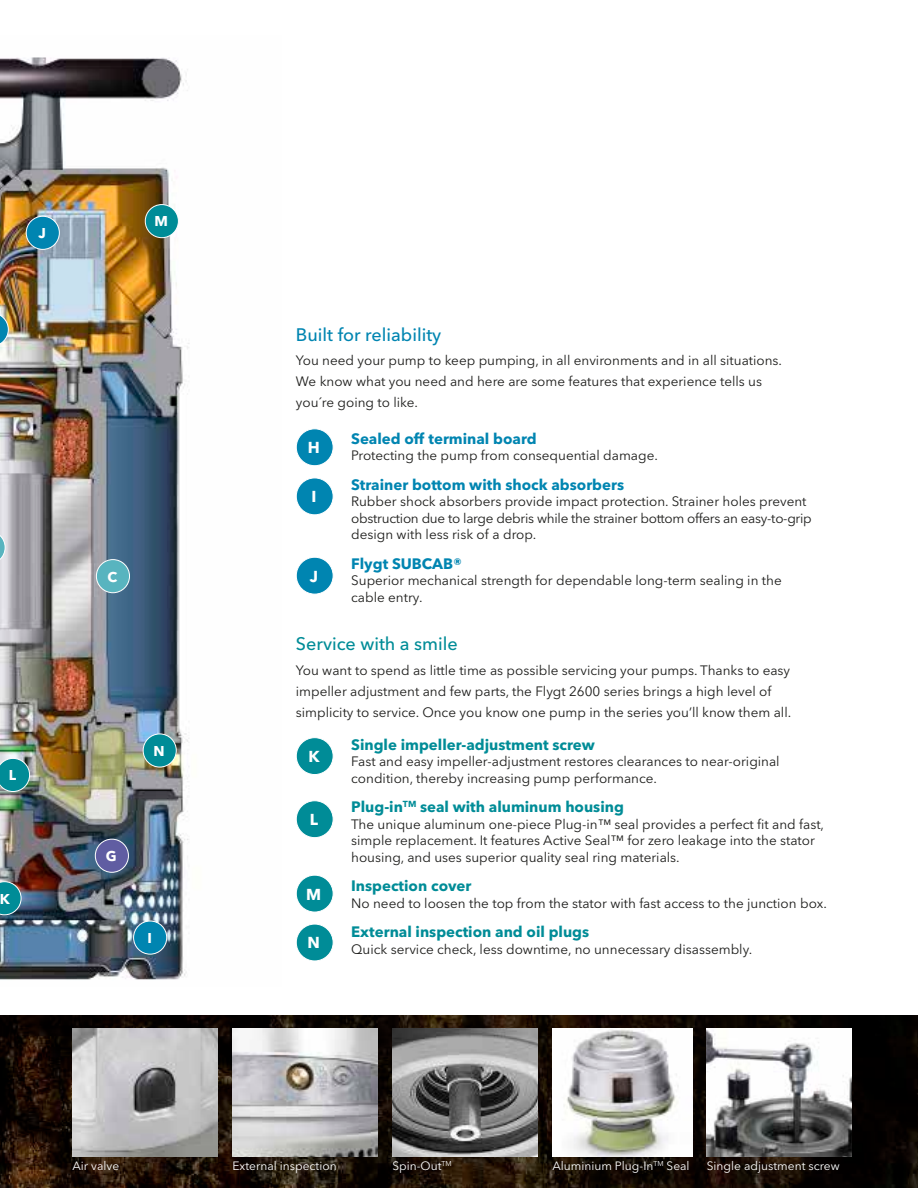
<style>
.page{position:relative;width:918px;height:1188px;background:#fff}
.page>*{position:absolute;margin:0;border:0;box-sizing:border-box;transform-origin:0 0}
.t1{font:500 18px "Avenir Next LT Pro";color:#0085b1}
.t2{font:500 18px "Avenir Next LT Pro";color:#008c97}
.t3{font:700 15.75px "Avenir Next LT Pro";color:#fff}
.t4{font:700 15px "Avenir Next LT Pro";color:#008c97}
.t5{font:700 15px "Avenir Next LT Pro";color:#0085b1}
.t6{font:700 14.1px "Avenir Next LT Pro";color:#fff}
.t7{font:13.5px/16.5px "Avenir Next LT Pro";color:#1d1d1b}
.t8{font:12px "Avenir Next LT Pro";color:#fff}
</style>
<div class="page">
<div style="left:296px;top:738px;width:37px;height:37px;background:#008c97;border-radius:50%"></div>
<div style="left:296px;top:737px;width:37px;height:38px;border:1px solid #fff;border-radius:50%"></div>
<div style="left:296px;top:801px;width:37px;height:37px;background:#008c97;border-radius:50%"></div>
<div style="left:296px;top:800px;width:37px;height:38px;border:1px solid #fff;border-radius:50%"></div>
<div style="left:296px;top:875px;width:37px;height:37px;background:#008c97;border-radius:50%"></div>
<div style="left:296px;top:875px;width:37px;height:37px;border:1px solid #fff;border-radius:50%"></div>
<div style="left:296px;top:429px;width:37px;height:37px;background:#0085b1;border-radius:50%"></div>
<div style="left:296px;top:429px;width:37px;height:37px;border:1px solid #fff;border-radius:50%"></div>
<div style="left:296px;top:478px;width:37px;height:37px;background:#0085b1;border-radius:50%"></div>
<div style="left:296px;top:478px;width:37px;height:37px;border:1px solid #fff;border-radius:50%"></div>
<div style="left:296px;top:557px;width:37px;height:37px;background:#0085b1;border-radius:50%"></div>
<div style="left:296px;top:557px;width:37px;height:37px;border:1px solid #fff;border-radius:50%"></div>
<div style="left:296px;top:924px;width:37px;height:37px;background:#008c97;border-radius:50%"></div>
<div style="left:296px;top:924px;width:37px;height:37px;border:1px solid #fff;border-radius:50%"></div>
<img style="left:0;top:1015px;width:918px;height:173px">
<img style="left:552px;top:1029px;width:140px;height:128px">
<img style="left:707px;top:1029px;width:144px;height:128px">
<img style="left:232px;top:1029px;width:145px;height:128px">
<img style="left:72px;top:1029px;width:145px;height:128px">
<img style="left:0;top:57px;width:190px;height:923px">
<svg style="left:0;top:313px;width:9px;height:33px"></svg>
<svg style="left:0;top:881px;width:21px;height:34px"></svg>
<svg style="left:0;top:531px;width:5px;height:33px"></svg>
<div style="left:96px;top:560px;width:34px;height:33px;background:#58b4bf;border-radius:50%"></div>
<div style="left:96px;top:559px;width:34px;height:34px;border:1px solid #fff;border-radius:50%"></div>
<div style="left:95px;top:839px;width:33px;height:33px;background:#605da2;border-radius:50%"></div>
<div style="left:95px;top:839px;width:34px;height:34px;border:1px solid #fff;border-radius:50%"></div>
<div style="left:134px;top:921px;width:33px;height:33px;background:#0085b1;border-radius:50%"></div>
<div style="left:133px;top:921px;width:34px;height:33px;border:1px solid #fff;border-radius:50%"></div>
<div style="left:26px;top:216px;width:33px;height:33px;background:#0085b1;border-radius:50%"></div>
<div style="left:26px;top:216px;width:34px;height:34px;border:1px solid #fff;border-radius:50%"></div>
<div style="left:143px;top:734px;width:33px;height:33px;background:#008c97;border-radius:50%"></div>
<div style="left:143px;top:734px;width:34px;height:33px;border:1px solid #fff;border-radius:50%"></div>
<svg style="left:0;top:758px;width:30px;height:34px"></svg>
<div style="left:145px;top:205px;width:33px;height:33px;background:#008c97;border-radius:50%"></div>
<div style="left:145px;top:204px;width:34px;height:34px;border:1px solid #fff;border-radius:50%"></div>
<img style="left:392px;top:1029px;width:145px;height:128px">
<p class="t6" style="left:39px;top:225px;width:9px">J</p>
<p class="t6" style="left:155px;top:213px;width:15px">M</p>
<p class="t6" style="left:9px;top:767px;width:9px">L</p>
<p class="t6" style="left:-1px;top:890px;width:12px">K</p>
<p class="t6" style="left:108px;top:568px;width:11px">C</p>
<p class="t6" style="left:154px;top:742px;width:13px">N</p>
<p class="t6" style="left:106px;top:848px;width:12px">G</p>
<p class="t6" style="left:147px;top:929px;width:6px">I</p>
<h1 class="t1" style="left:296px;top:324px;width:147px">Built for reliability</h1>
<p class="t7" style="left:296px;top:350px;width:488px;line-height:21px">You need your pump to keep pumping, in all environments and in all situations.<br>We know what you need and here are some features that experience tells us you´re going to like.</p>
<p class="t3" style="left:308px;top:438px;width:14px">H</p>
<p class="t3" style="left:311px;top:487px;width:7px">I</p>
<p class="t5" style="left:351px;top:429px;width:187px">Sealed off terminal board</p>
<p class="t7" style="left:351px;top:447px;width:308px">Protecting the pump from consequential damage.</p>
<p class="t5" style="left:351px;top:475px;width:274px">Strainer bottom with shock absorbers</p>
<p class="t7" style="left:351px;top:493px;width:462px">Rubber shock absorbers provide impact protection. Strainer holes prevent obstruction due to large debris while the strainer bottom offers an easy-to-grip design with less risk of a drop.</p>
<p class="t5" style="left:351px;top:554px;width:112px">Flygt SUBCAB®</p>
<p class="t7" style="left:351px;top:572px;width:432px">Superior mechanical strength for dependable long-term sealing in the cable entry.</p>
<p class="t3" style="left:310px;top:566px;width:10px">J</p>
<h1 class="t2" style="left:296px;top:633px;width:163px">Service with a smile</h1>
<p class="t7" style="left:296px;top:660px;width:497px;line-height:21px">You want to spend as little time as possible servicing your pumps. Thanks to easy impeller adjustment and few parts, the Flygt 2600 series brings a high level of simplicity to service. Once you know one pump in the series you’ll know them all.</p>
<p class="t3" style="left:308px;top:747px;width:13px">K</p>
<p class="t4" style="left:351px;top:735px;width:245px">Single impeller-adjustment screw</p>
<p class="t7" style="left:351px;top:753px;width:430px">Fast and easy impeller-adjustment restores clearances to near-original condition, thereby increasing pump performance.</p>
<p class="t4" style="left:351px;top:798px;width:274px">Plug-in<sup>TM</sup> seal with aluminum housing</p>
<p class="t7" style="left:351px;top:816px;width:474px">The unique aluminum one-piece Plug-in™ seal provides a perfect fit and fast, simple replacement. It features Active Seal™ for zero leakage into the stator housing, and uses superior quality seal ring materials.</p>
<p class="t4" style="left:351px;top:877px;width:122px">Inspection cover</p>
<p class="t7" style="left:351px;top:895px;width:477px">No need to loosen the top from the stator with fast access to the junction box.</p>
<p class="t4" style="left:351px;top:923px;width:239px">External inspection and oil plugs</p>
<p class="t7" style="left:351px;top:941px;width:403px">Quick service check, less downtime, no unnecessary disassembly.</p>
<p class="t3" style="left:310px;top:810px;width:10px">L</p>
<p class="t3" style="left:306px;top:884px;width:17px">M</p>
<p class="t3" style="left:308px;top:933px;width:14px">N</p>
<p class="t8" style="left:72px;top:1159px;width:48px">Air valve</p>
<p class="t8" style="left:232px;top:1159px;width:106px">External inspection</p>
<p class="t8" style="left:707px;top:1159px;width:134px">Single adjustment screw</p>
<p class="t8" style="left:392px;top:1159px;width:61px">Spin-Out<sup>TM</sup></p>
<p class="t8" style="left:552px;top:1159px;width:139px">Aluminium Plug-In<sup>TM</sup> Seal</p>
</div>
